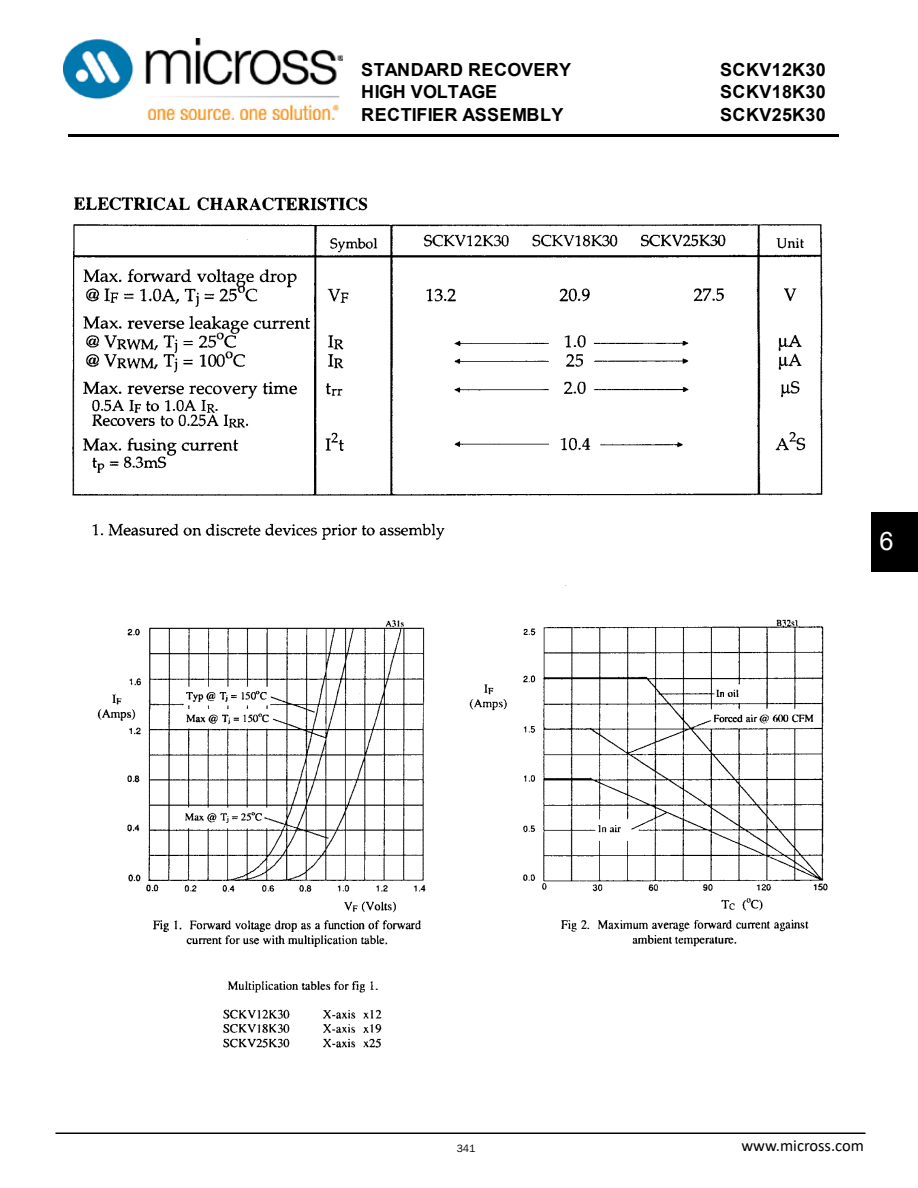
<style>
.page{position:relative;width:918px;height:1188px;background:#fff}
.page>*{position:absolute;margin:0;border:0;box-sizing:border-box;transform-origin:0 0}
.t1{font:25.5px "Arial";color:#fff}
.t2{font:700 18px/22.5px "Arial";letter-spacing:.02em;color:#000}
.t3{font:16.5px "Calibri";color:#000}
.t4{font:10.5px "Arial";color:#000}
.t5{font:10.5px "Franklin Gothic IT Cby BT";color:#000}
</style>
<div class="page">
<hr style="left:55px;top:1133px;width:810px;height:1px;background:#000">
<hr style="left:68px;top:134px;width:770px;height:3px;background:#000">
<img style="left:72px;top:197px;width:756px;height:851px">
<div style="left:871px;top:512px;width:47px;height:60px;background:#000"></div>
<img style="left:63px;top:39px;width:279px;height:80px">
<p class="t2" style="left:361px;top:59px;width:211px">STANDARD RECOVERY<br>HIGH VOLTAGE<br>RECTIFIER ASSEMBLY</p>
<p class="t2" style="left:720px;top:59px;width:107px;text-align:justify">SCKV12K30<br>SCKV18K30<br>SCKV25K30</p>
<h1 class="t1" style="left:879px;top:524px;width:16px">6</h1>
<p class="t3" style="left:741px;top:1134px;width:124px">www.micross.com</p>
<p class="t5" style="left:457px;top:1142px;width:20px">341</p>
<p class="t4" style="left:777px;top:1141px;width:89px">www.semtech.com</p>
</div>
